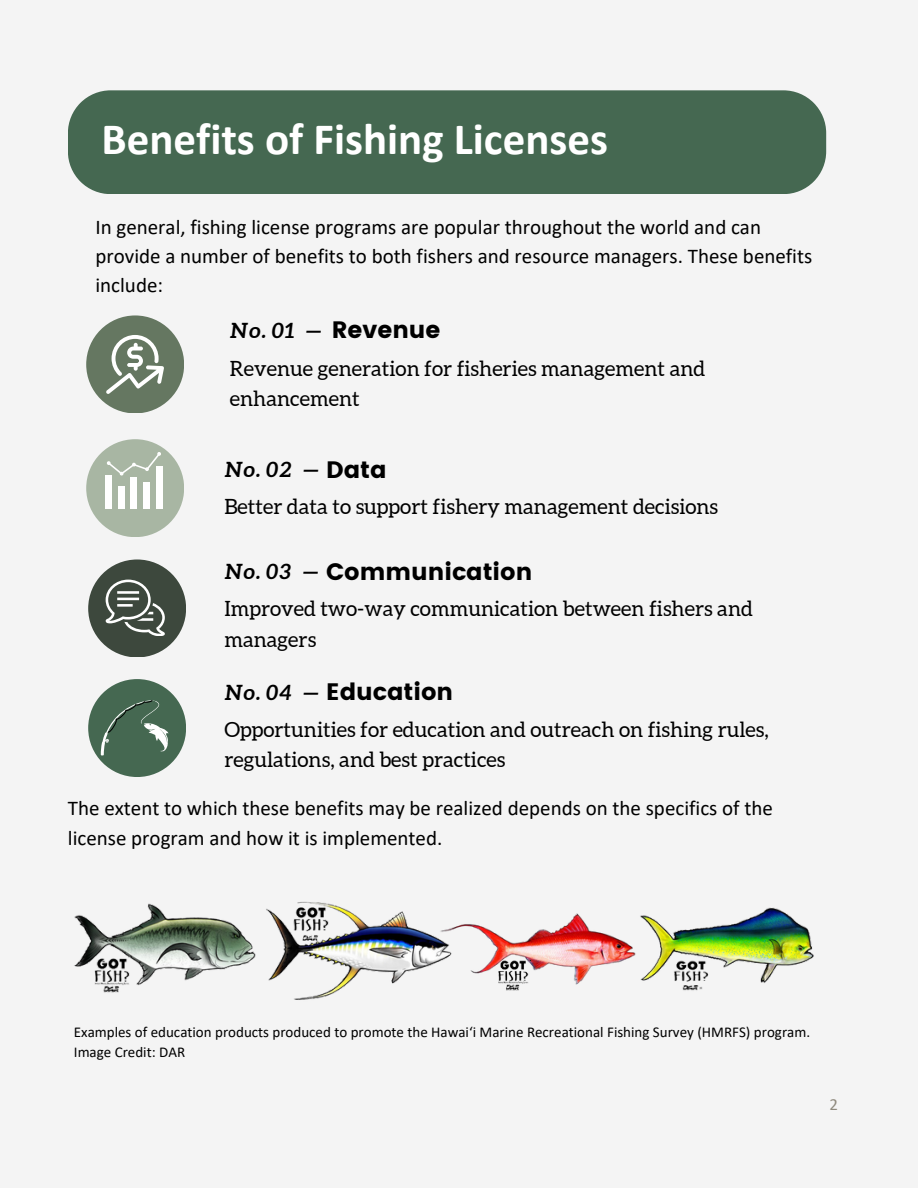
<style>
.page{position:relative;width:918px;height:1188px;background:#f4f4f4}
.page>*{position:absolute;margin:0;border:0;box-sizing:border-box;transform-origin:0 0}
.t1{font:700 45px "Calibri";color:#fff}
.t2{font:23.7px "Poppins";color:#000}
.t3{font:italic 700 21.15px "Aleo";letter-spacing:.03em;color:#000}
.t4{font:21px/29.2px "Calibri";color:#000}
.t5{font:21px/30.3px "Aleo";color:#000}
.t6{font:16.95px "Calibri";color:#8f8a7e}
.t7{font:15px/20.2px "Calibri";color:#000}
</style>
<div class="page">
<div style="left:68px;top:90px;width:758px;height:104px;background:#456851"></div>
<div style="left:86px;top:315px;width:98px;height:98px;background:#657761;border-radius:50%"></div>
<div style="left:86px;top:439px;width:98px;height:98px;background:#a8b6a3;border-radius:50%"></div>
<div style="left:88px;top:559px;width:98px;height:98px;background:#3d483d;border-radius:50%"></div>
<div style="left:88px;top:679px;width:98px;height:98px;background:#456851;border-radius:50%"></div>
<div style="left:143px;top:482px;width:7px;height:27px;background:#fff"></div>
<div style="left:131px;top:477px;width:6px;height:32px;background:#fff"></div>
<div style="left:118px;top:486px;width:6px;height:23px;background:#fff"></div>
<div style="left:105px;top:476px;width:7px;height:33px;background:#fff"></div>
<div style="left:156px;top:467px;width:6px;height:42px;background:#fff"></div>
<svg style="left:107px;top:452px;width:54px;height:24px"></svg>
<svg style="left:106px;top:335px;width:58px;height:58px"></svg>
<svg style="left:105px;top:580px;width:60px;height:56px"></svg>
<svg style="left:101px;top:700px;width:68px;height:55px"></svg>
<img style="left:643px;top:907px;width:171px;height:84px">
<img style="left:74px;top:903px;width:182px;height:90px">
<img style="left:266px;top:901px;width:173px;height:99px">
<img style="left:439px;top:913px;width:204px;height:72px">
<img style="left:498px;top:960px;width:33px;height:31px">
<p class="t1" style="left:102px;top:120px;width:508px">Benefits of Fishing Licenses</p>
<p class="t4" style="left:95px;top:214px;width:718px">In general, fishing license programs are popular throughout the world and can provide a number of benefits to both fishers and resource managers. These benefits include:</p>
<p class="t2" style="left:332px;top:316px;width:110px">Revenue</p>
<p class="t5" style="left:230px;top:353px;width:477px">Revenue generation for fisheries management and enhancement</p>
<p class="t3" style="left:230px;top:318px;width:93px">No. 01 —</p>
<p class="t2" style="left:326px;top:456px;width:62px">Data</p>
<p class="t5" style="left:224px;top:492px;width:495px">Better data to support fishery management decisions</p>
<p class="t3" style="left:224px;top:457px;width:96px">No. 02 —</p>
<p class="t2" style="left:326px;top:558px;width:208px">Communication</p>
<p class="t5" style="left:224px;top:594px;width:530px">Improved two-way communication between fishers and managers</p>
<p class="t3" style="left:224px;top:560px;width:96px">No. 03 —</p>
<p class="t2" style="left:326px;top:678px;width:129px">Education</p>
<p class="t5" style="left:224px;top:714px;width:546px">Opportunities for education and outreach on fishing rules, regulations, and best practices</p>
<p class="t3" style="left:224px;top:680px;width:96px">No. 04 —</p>
<p class="t4" style="left:68px;top:796px;width:707px">The extent to which these benefits may be realized depends on the specifics of the license program and how it is implemented.</p>
<p class="t7" style="left:74px;top:1023px;width:738px">Examples of education products produced to promote the Hawai‘i Marine Recreational Fishing Survey (HMRFS) program.<br>Image Credit: DAR</p>
<p class="t6" style="left:830px;top:1098px;width:10px">2</p>
</div>
